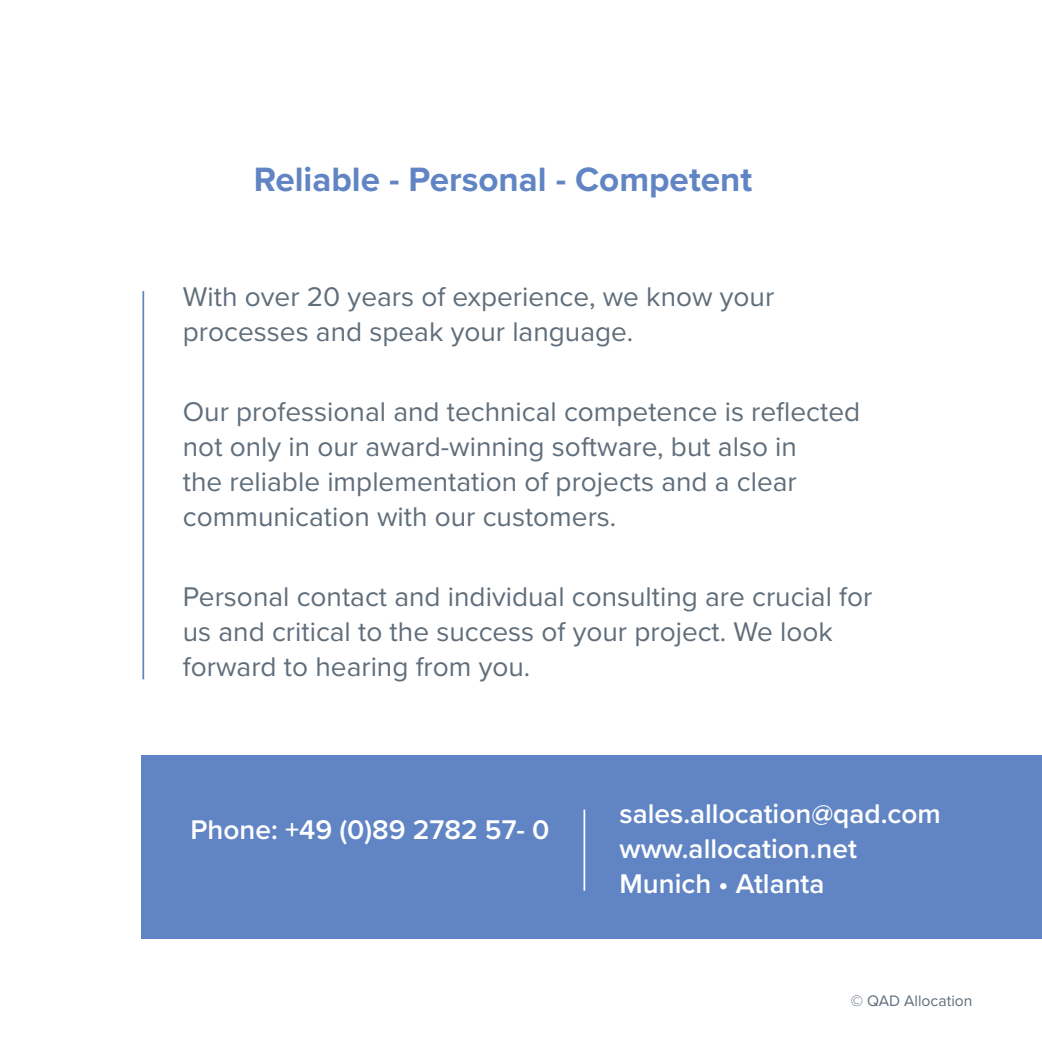
<style>
.page{position:relative;width:1042px;height:1042px;background:#fff}
.page>*{position:absolute;margin:0;border:0;box-sizing:border-box;transform-origin:0 0}
.t1{font:700 35px "Proxima Nova";color:#6185c4}
.BODY{font:28px/35px "Proxima Nova";color:#606e7b}
.BODY-2{font:600 28px "Proxima Nova";color:#fff}
.footnote{font:15.75px "Proxima Nova";color:#606e7b}
</style>
<div class="page">
<hr style="left:142px;top:291px;width:2px;height:388px;background:#6185c4">
<div style="left:141px;top:755px;width:901px;height:184px;background:#6185c4"></div>
<hr style="left:583px;top:809px;width:2px;height:81px;background:#fff">
<h1 class="t1" style="left:254px;top:159px;width:500px">Reliable - Personal - Competent</h1>
<p class="BODY" style="left:183px;top:280px;width:593px">With over 20 years of experience, we know your processes and speak your language.</p>
<p class="BODY" style="left:183px;top:395px;width:679px">Our professional and technical competence is reflected not only in our award-winning software, but also in<br>the reliable implementation of projects and a clear communication with our customers.</p>
<p class="BODY" style="left:183px;top:580px;width:691px">Personal contact and individual consulting are crucial for us and critical to the success of your project. We look forward to hearing from you.</p>
<p class="BODY-2" style="left:191px;top:809px;width:360px">Phone: +49 (0)89 2782 57- 0</p>
<p class="BODY-2" style="left:619px;top:793px;width:323px">sales.allocation@qad.com</p>
<p class="BODY-2" style="left:619px;top:828px;width:239px">www.allocation.net</p>
<p class="BODY-2" style="left:619px;top:863px;width:206px">Munich • Atlanta</p>
<p class="footnote" style="left:851px;top:991px;width:123px">© QAD Allocation</p>
</div>
